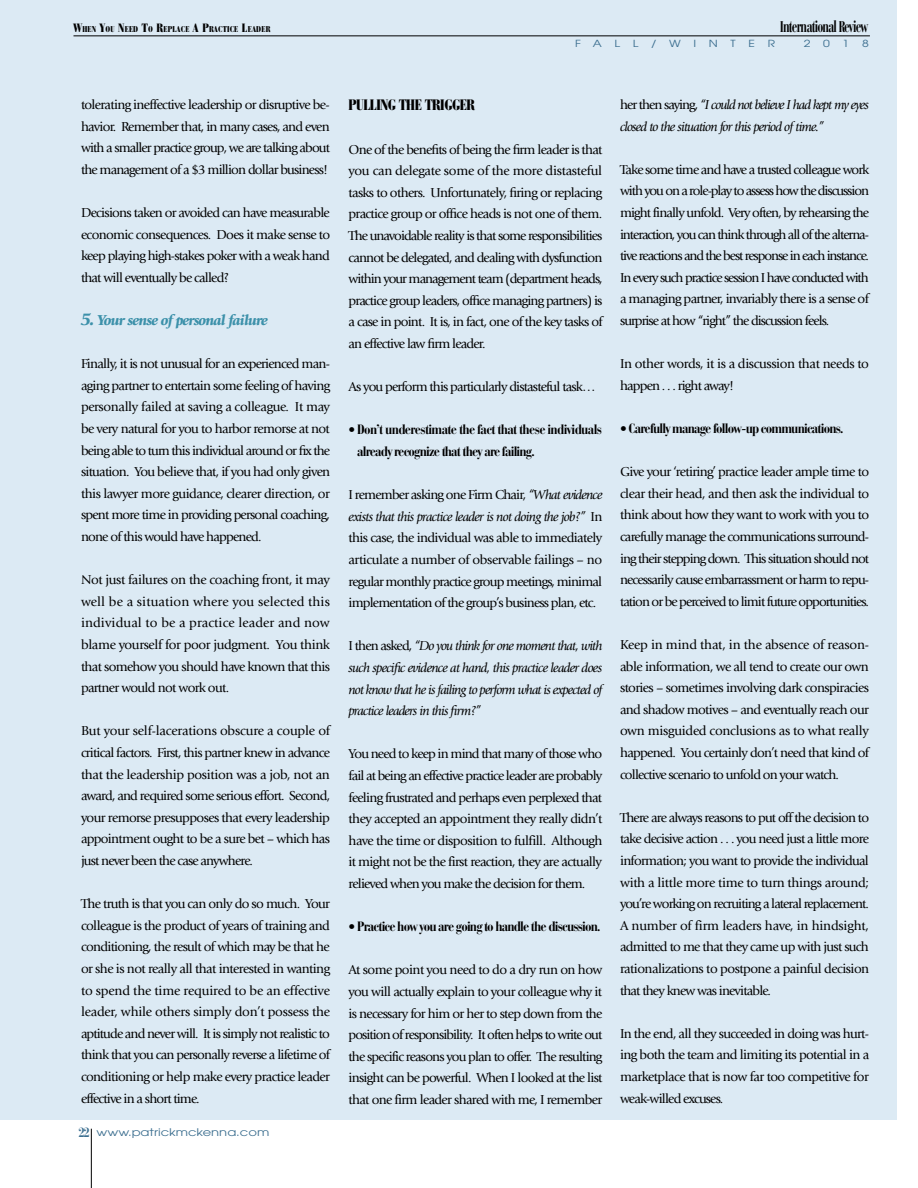
<style>
.page{position:relative;width:918px;height:1188px;background:#fff}
.page>*{position:absolute;margin:0;border:0;box-sizing:border-box;transform-origin:0 0}
.t1{font:700 condensed 16.5px "Bauer Bodoni";letter-spacing:-.065em;color:#000;scale:.75 1}
.t2{font:italic 900 15px "Giovanni";letter-spacing:-.06em;color:#3d91aa}
.t3{font:900 condensed 15px "Bauer Bodoni";letter-spacing:-.025em;color:#000}
.t4{font:13.5px/21.6px "Giovanni";letter-spacing:-.06em;color:#000;text-align:justify}
.t5{font:italic 13.5px/21.6px "Giovanni";letter-spacing:-.065em;color:#000;text-align:justify}
.t6{font:700 condensed 13.5px/21.6px "Bauer Bodoni";letter-spacing:-.06em;color:#000}
.t7{font:13.5px/21.6px "Giovanni";letter-spacing:-.03em;color:#000}
.t8{font:10.5px "Avant Garde";color:#3b6e8f;scale:1.25 1}
.t9{font:9.75px "Avant Garde";color:#3b6e8f;scale:1.25 1}
.t10{font:900 condensed 8.4px "Bauer Bodoni";letter-spacing:.03em;color:#000}
.s1{font-size:12px}
.s2{font-size:15.45px}
.s3{font-size:18px}
.s4{font-family:"Bauer Bodoni";font-weight:700;font-stretch:condensed;font-size:13.5px}
.s5{font-family:"Giovanni";font-weight:400;font-stretch:normal}
.s6{font-style:italic}
.s7{font-style:normal}
</style>
<div class="page">
<hr style="left:91px;top:1129px;width:1px;height:59px;background:#000">
<div style="left:0;top:0;width:896px;height:1120px;background:#dceaf4"></div>
<hr style="left:74px;top:36px;width:796px;height:1px;background:#000">
<p class="t10" style="left:74px;top:24px;width:198px"><span class="s1">W</span>HEN <span class="s1">Y</span>OU <span class="s1">N</span>EED <span class="s1">T</span>O <span class="s1">R</span>EPLACE <span class="s1">A P</span>RACTICE <span class="s1">L</span>EADER</p>
<p class="t1" style="left:780px;top:16px;width:119px"><span class="s2">I</span>nternational <span class="s2">R</span>eview</p>
<p class="t9" style="left:575px;top:37px;width:23px">F A</p>
<p class="t9" style="left:614px;top:37px;width:6px">L</p>
<p class="t9" style="left:633px;top:37px;width:6px">L</p>
<p class="t9" style="left:651px;top:37px;width:6px">/</p>
<p class="t9" style="left:669px;top:37px;width:11px">W</p>
<p class="t9" style="left:693px;top:37px;width:4px">I</p>
<p class="t9" style="left:709px;top:37px;width:9px">N</p>
<p class="t9" style="left:731px;top:37px;width:6px">T</p>
<p class="t9" style="left:748px;top:37px;width:7px">E</p>
<p class="t9" style="left:768px;top:37px;width:7px">R</p>
<p class="t9" style="left:804px;top:37px;width:7px">2</p>
<p class="t9" style="left:823px;top:37px;width:7px">0</p>
<p class="t9" style="left:843px;top:37px;width:7px">1</p>
<p class="t9" style="left:862px;top:37px;width:7px">8</p>
<p class="t4" style="left:81px;top:94px;width:250px">tolerating ineffective leadership or disruptive be&shy;havior. Remember that, in many cases, and even with a smaller practice group, we are talking about the management of a $3 million dollar business!</p>
<p class="t4" style="left:81px;top:202px;width:251px">Decisions taken or avoided can have measurable economic consequences. Does it make sense to keep playing high-stakes poker with a weak hand that will eventually be called?</p>
<p class="t2" style="left:81px;top:312px;width:189px"><span class="s3">5.</span> Your sense of personal failure</p>
<p class="t4" style="left:81px;top:353px;width:251px">Finally, it is not unusual for an experienced man&shy;aging partner to entertain some feeling of having personally failed at saving a colleague. It may be very natural for you to harbor remorse at not being able to turn this individual around or fix the situation. You believe that, if you had only given this lawyer more guidance, clearer direction, or spent more time in providing personal coaching, none of this would have happened.</p>
<p class="t4" style="left:81px;top:569px;width:251px">Not just failures on the coaching front, it may well be a situation where you selected this individual to be a practice leader and now blame yourself for poor judgment. You think that somehow you should have known that this partner would not work out.</p>
<p class="t4" style="left:81px;top:720px;width:251px">But your self-lacerations obscure a couple of critical factors. First, this partner knew in advance that the leadership position was a job, not an award, and required some serious effort. Second, your remorse presupposes that every leadership appointment ought to be a sure bet – which has just never been the case anywhere.</p>
<p class="t4" style="left:81px;top:893px;width:251px">The truth is that you can only do so much. Your colleague is the product of years of training and conditioning, the result of which may be that he or she is not really all that interested in wanting to spend the time required to be an effective leader, while others simply don’t possess the aptitude and never will. It is simply not realistic to think that you can personally reverse a lifetime of conditioning or help make every practice leader effective in a short time.</p>
<p class="t8" style="left:78px;top:1126px;width:154px"><span class="s4">22</span> www.patrickmckenna.com</p>
<p class="t3" style="left:349px;top:96px;width:128px">PULLING THE TRIGGER</p>
<p class="t4" style="left:349px;top:139px;width:256px">One of the benefits of being the firm leader is that you can delegate some of the more distasteful tasks to others. Unfortunately, firing or replacing practice group or office heads is not one of them.<br>The unavoidable reality is that some responsibilities cannot be delegated, and dealing with dysfunction within your management team (department heads, practice group leaders, office managing partners) is a case in point. It is, in fact, one of the key tasks of an effective law firm leader.</p>
<p class="t4" style="left:349px;top:376px;width:248px">As you perform this particularly distasteful task…</p>
<p class="t6" style="left:357px;top:419px;width:246px;text-indent:-9px"><span class="s5">•</span> Don’t underestimate the fact that these individuals already recognize that they are failing.</p>
<p class="t4" style="left:349px;top:484px;width:256px">I remember asking one Firm Chair, <span class="s6">“What evidence exists that this practice leader is not doing the job?”</span> In this case, the individual was able to immediately articulate a number of observable failings – no regular monthly practice group meetings, minimal implementation of the group’s business plan, etc.</p>
<p class="t5" style="left:349px;top:635px;width:255px"><span class="s7">I then asked,</span> “Do you think for one moment that, with such specific evidence at hand, this practice leader does not know that he is failing to perform what is expected of practice leaders in this firm?”</p>
<p class="t4" style="left:349px;top:743px;width:256px">You need to keep in mind that many of those who fail at being an effective practice leader are probably feeling frustrated and perhaps even perplexed that they accepted an appointment they really didn’t have the time or disposition to fulfill. Although it might not be the first reaction, they are actually relieved when you make the decision for them.</p>
<p class="t6" style="left:349px;top:916px;width:253px"><span class="s5">•</span> Practice how you are going to handle the discussion.</p>
<p class="t4" style="left:349px;top:959px;width:255px">At some point you need to do a dry run on how you will actually explain to your colleague why it is necessary for him or her to step down from the position of responsibility. It often helps to write out the specific reasons you plan to offer. The resulting insight can be powerful. When I looked at the list that one firm leader shared with me, I remember</p>
<p class="t5" style="left:620px;top:94px;width:250px"><span class="s7">her then saying,</span> “I could not believe I had kept my eyes closed to the situation for this period of time.”</p>
<p class="t4" style="left:620px;top:159px;width:251px">Take some time and have a trusted colleague work with you on a role-play to assess how the discussion might finally unfold. Very often, by rehearsing the interaction, you can think through all of the alterna&shy;tive reactions and the best response in each instance.<br>In every such practice session I have conducted with a managing partner, invariably there is a sense of surprise at how “right” the discussion feels.</p>
<p class="t7" style="left:620px;top:353px;width:250px">In other words, it is a discussion that needs to happen . . . right away!</p>
<p class="t6" style="left:620px;top:418px;width:225px"><span class="s5">•</span> Carefully manage follow-up communications.</p>
<p class="t4" style="left:620px;top:461px;width:251px">Give your ‘retiring’ practice leader ample time to clear their head, and then ask the individual to think about how they want to work with you to carefully manage the communications surround&shy;ing their stepping down. This situation should not necessarily cause embarrassment or harm to repu&shy;tation or be perceived to limit future opportunities.</p>
<p class="t4" style="left:620px;top:634px;width:251px">Keep in mind that, in the absence of reason&shy;able information, we all tend to create our own stories – sometimes involving dark conspiracies and shadow motives – and eventually reach our own misguided conclusions as to what really happened. You certainly don’t need that kind of collective scenario to unfold on your watch.</p>
<p class="t4" style="left:620px;top:807px;width:251px">There are always reasons to put off the decision to take decisive action . . . you need just a little more information; you want to provide the individual with a little more time to turn things around; you’re working on recruiting a lateral replacement.<br>A number of firm leaders have, in hindsight, admitted to me that they came up with just such rationalizations to postpone a painful decision that they knew was inevitable.</p>
<p class="t4" style="left:620px;top:1023px;width:251px">In the end, all they succeeded in doing was hurt&shy;ing both the team and limiting its potential in a marketplace that is now far too competitive for weak-willed excuses.</p>
</div>
